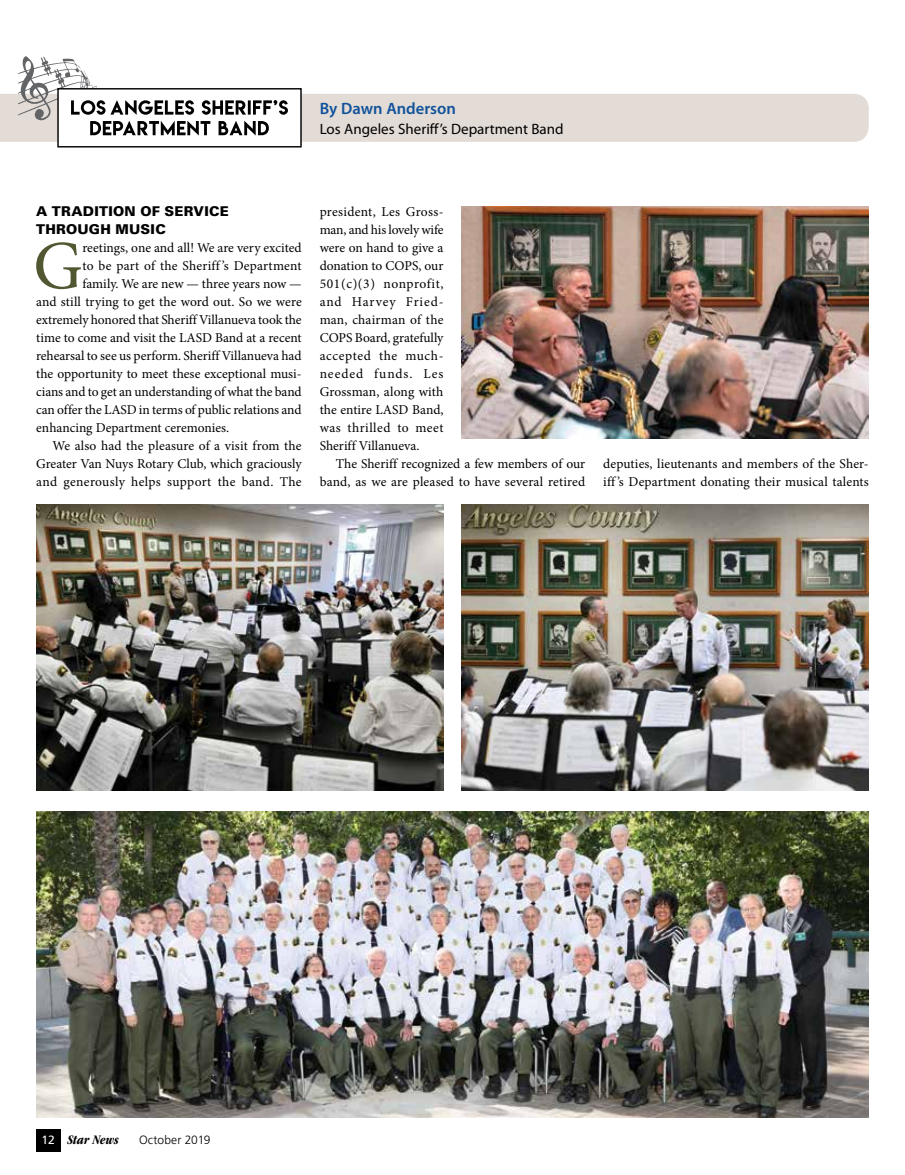
<style>
.page{position:relative;width:905px;height:1175px;background:#fff}
.page>*{position:absolute;margin:0;border:0;box-sizing:border-box;transform-origin:0 0}
.t1{font:68.85px "Minion Pro";color:#525732}
.t2{font:600 16.5px "Myriad Pro";color:#11529a}
.t3{font:15px "Myriad Pro";color:#000}
.t4{font:13.5px/18px "Minion Pro";color:#000;text-align:justify}
.t5{font:13.5px "Minion Pro";letter-spacing:.025em;color:#000}
.t6{font:900 13.5px/18px "Univers LT Std";letter-spacing:.015em;color:#000}
.t7{font:italic 700 condensed 13.5px "ITC Garamond Std";color:#000}
.t8{font:300 12px "Frutiger LT Std";letter-spacing:.005em;color:#000}
.s1{font-family:"Frutiger LT Std";font-weight:400;font-style:normal;font-stretch:normal;font-size:12px;color:#fff}
</style>
<div class="page">
<div style="left:57px;top:88px;width:245px;height:59px;background:#fff;border:1px solid #000"></div>
<svg style="left:0;top:56px;width:868px;height:86px"></svg>
<img style="left:36px;top:811px;width:832px;height:306px">
<img style="left:36px;top:504px;width:407px;height:286px">
<img style="left:461px;top:504px;width:407px;height:286px">
<img style="left:461px;top:207px;width:407px;height:232px">
<div style="left:36px;top:1129px;width:24px;height:23px;background:#000"></div>
<p class="t2" style="left:320px;top:98px;width:138px">By Dawn Anderson</p>
<p class="t3" style="left:320px;top:119px;width:245px">Los Angeles Sheriff’s Department Band</p>
<p class="t6" style="left:36px;top:202px;width:194px">A TRADITION OF SERVICE<br>THROUGH MUSIC</p>
<h1 class="t1" style="left:33px;top:220px;width:51px">G</h1>
<p class="t4" style="left:82px;top:239px;width:221px">reetings, one and all! We are very excited</p>
<p class="t4" style="left:82px;top:257px;width:221px">to be part of the Sheriff ’s Department</p>
<p class="t4" style="left:82px;top:275px;width:221px">family. We are new — three years now —</p>
<p class="t4" style="left:36px;top:293px;width:267px">and still trying to get the word out. So we were</p>
<p class="t4" style="left:36px;top:311px;width:267px">extremely honored that Sheriff Villanueva took the</p>
<p class="t4" style="left:36px;top:329px;width:267px">time to come and visit the LASD Band at a recent</p>
<p class="t4" style="left:36px;top:347px;width:267px">rehearsal to see us perform. Sheriff Villanueva had</p>
<p class="t4" style="left:36px;top:365px;width:267px">the opportunity to meet these exceptional musi-</p>
<p class="t4" style="left:36px;top:383px;width:267px">cians and to get an understanding of what the band</p>
<p class="t4" style="left:36px;top:401px;width:267px">can offer the LASD in terms of public relations and</p>
<p class="t4" style="left:36px;top:419px;width:195px">enhancing Department ceremonies.</p>
<p class="t4" style="left:52px;top:437px;width:251px">We also had the pleasure of a visit from the</p>
<p class="t4" style="left:36px;top:455px;width:267px">Greater Van Nuys Rotary Club, which graciously</p>
<p class="t5" style="left:36px;top:473px;width:267px">and generously helps support the band. The</p>
<p class="t4" style="left:320px;top:203px;width:125px">president, Les Gross&shy;man, and his lovely wife were on hand to give a donation to COPS, our 501(c)(3) nonprofit, and Harvey Fried&shy;man, chairman of the COPS Board, gratefully accepted the much&shy;needed funds. Les Grossman, along with the entire LASD Band, was thrilled to meet Sheriff Villanueva.</p>
<p class="t4" style="left:320px;top:455px;width:267px;text-align:right">The Sheriff recognized a few members of our band, as we are pleased to have several retired</p>
<p class="t4" style="left:603px;top:455px;width:267px">deputies, lieutenants and members of the Sher&shy;iff ’s Department donating their musical talents</p>
<p class="t7" style="left:42px;top:1132px;width:79px"><span class="s1">12</span> Star News</p>
<p class="t8" style="left:139px;top:1133px;width:73px">October 2019</p>
</div>
